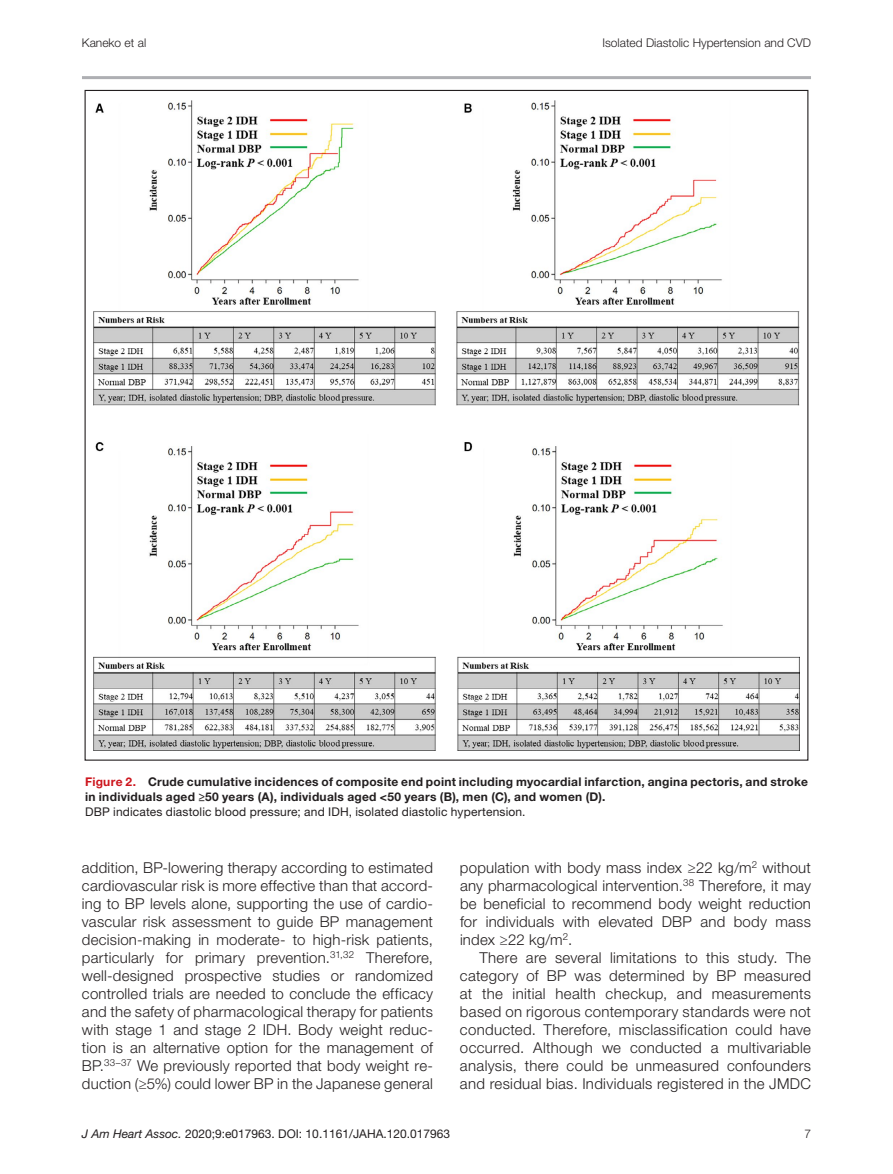
<style>
.page{position:relative;width:893px;height:1174px;background:#fff}
.page>*{position:absolute;margin:0;border:0;box-sizing:border-box;transform-origin:0 0}
.t1{font:300 15px/18px "Helvetica Neue LT Std";letter-spacing:.015em;color:#231f20;text-align:justify}
.t2{font:700 12px/15px "Helvetica Neue LT Std";letter-spacing:.025em;color:#231f20}
.t3{font:12px "Helvetica Neue LT Std";letter-spacing:.01em;color:#231f20}
.t4{font:300 12px "Helvetica Neue LT Std";color:#231f20}
.s1{color:#cd151d}
.s2{font-style:italic}
</style>
<div class="page">
<img style="left:94px;top:100px;width:705px;height:650px">
<hr style="left:82px;top:76px;width:729px;height:3px;background:#aeafb3">
<p class="t4" style="left:82px;top:35px;width:66px">Kaneko et al</p>
<p class="t4" style="left:602px;top:35px;width:210px">Isolated Diastolic Hypertension and CVD</p>
<p class="t2" style="left:85px;top:774px;width:724px"><span class="s1">Figure 2.</span> Crude cumulative incidences of composite end point including myocardial infarction, angina pectoris, and stroke in individuals aged ≥50 years (A), individuals aged &lt;50 years (B), men (C), and women (D).</p>
<p class="t3" style="left:85px;top:804px;width:442px">DBP indicates diastolic blood pressure; and IDH, isolated diastolic hypertension.</p>
<p class="t1" style="left:82px;top:858px;width:353px">addition, BP-lowering therapy according to estimated cardiovascular risk is more effective than that accord&shy;ing to BP levels alone, supporting the use of cardio&shy;vascular risk assessment to guide BP management decision-making in moderate- to high-risk patients, particularly for primary prevention.<sup>31,32</sup> Therefore, well-designed prospective studies or randomized controlled trials are needed to conclude the efficacy and the safety of pharmacological therapy for patients with stage 1 and stage 2 IDH. Body weight reduc&shy;tion is an alternative option for the management of BP.<sup>33–37</sup> We previously reported that body weight re&shy;duction (≥5%) could lower BP in the Japanese general</p>
<p class="t1" style="left:460px;top:858px;width:353px">population with body mass index ≥22 kg/m<sup>2</sup> without any pharmacological intervention.<sup>38</sup> Therefore, it may be beneficial to recommend body weight reduction for individuals with elevated DBP and body mass index ≥22 kg/m<sup>2</sup>.</p>
<p class="t1" style="left:460px;top:948px;width:353px;text-indent:20px">There are several limitations to this study. The category of BP was determined by BP measured at the initial health checkup, and measurements based on rigorous contemporary standards were not conducted. Therefore, misclassification could have occurred. Although we conducted a multivariable analysis, there could be unmeasured confounders and residual bias. Individuals registered in the JMDC</p>
<p class="t3" style="left:82px;top:1126px;width:370px"><span class="s2">J Am Heart Assoc.</span> 2020;9:e017963. DOI: 10.1161/JAHA.120.017963</p>
<p class="t4" style="left:804px;top:1126px;width:8px">7</p>
</div>
